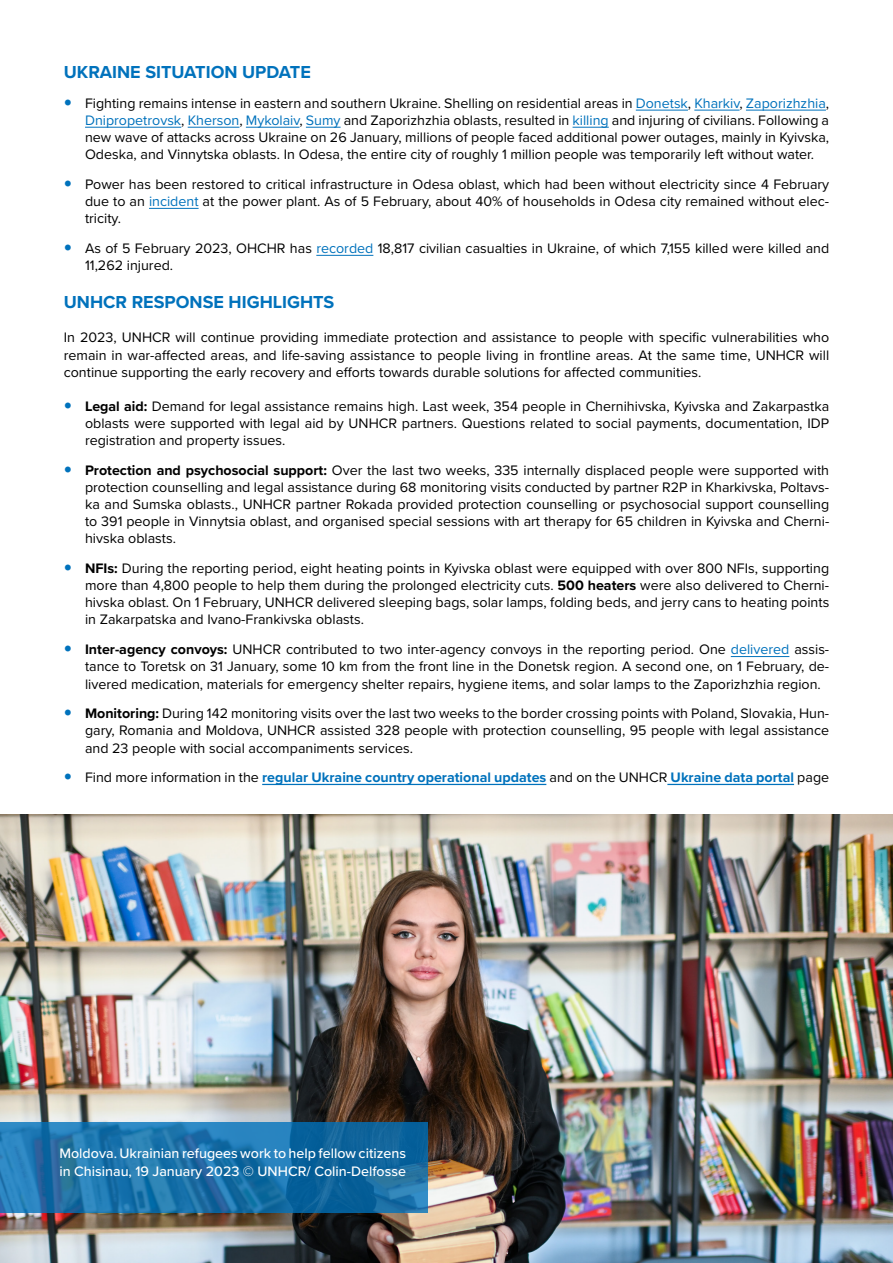
<style>
.page{position:relative;width:893px;height:1263px;background:#fff}
.page>*{position:absolute;margin:0;border:0;box-sizing:border-box;transform-origin:0 0}
.t1{font:700 18px "Proxima Nova";color:#0072bc}
.t2{font:14.25px/17.1px "Proxima Nova";color:#000;text-align:justify}
.t3{font:700 14.25px "Proxima Nova";color:#0072bc}
.t4{font:500 14.25px/17.1px "Proxima Nova";color:#fff}
.s1{color:#0072bc}
.s2{font-weight:700}
.s3{font-weight:400;color:#000}
</style>
<div class="page">
<hr style="left:636px;top:110px;width:52px;height:1px;background:#0072bc">
<hr style="left:694px;top:110px;width:45px;height:1px;background:#0072bc">
<hr style="left:746px;top:110px;width:80px;height:1px;background:#0072bc">
<hr style="left:85px;top:127px;width:96px;height:1px;background:#0072bc">
<hr style="left:188px;top:127px;width:51px;height:1px;background:#0072bc">
<hr style="left:246px;top:127px;width:53px;height:1px;background:#0072bc">
<hr style="left:306px;top:127px;width:35px;height:1px;background:#0072bc">
<hr style="left:573px;top:127px;width:36px;height:1px;background:#0072bc">
<hr style="left:149px;top:208px;width:50px;height:1px;background:#0072bc">
<hr style="left:316px;top:255px;width:57px;height:1px;background:#0072bc">
<hr style="left:731px;top:656px;width:58px;height:1px;background:#0072bc">
<hr style="left:262px;top:784px;width:284px;height:1px;background:#0072bc">
<hr style="left:667px;top:784px;width:127px;height:1px;background:#0072bc">
<img style="left:0;top:814px;width:893px;height:449px">
<svg style="left:0;top:1123px;width:427px;height:90px;background:#1a71a9"></svg>
<p class="t1" style="left:64px;top:59px;width:249px">UKRAINE SITUATION UPDATE</p>
<p class="t2" style="left:85px;top:94px;width:746px">Fighting remains intense in eastern and southern Ukraine. Shelling on residential areas in <span class="s1">Donetsk</span>, <span class="s1">Kharkiv</span>, <span class="s1">Zaporizhzhia</span>, <span class="s1">Dnipropetrovsk</span>, <span class="s1">Kherson</span>, <span class="s1">Mykolaiv</span>, <span class="s1">Sumy</span> and Zaporizhzhia oblasts, resulted in <span class="s1">killing</span> and injuring of civilians. Following a new wave of attacks across Ukraine on 26 January, millions of people faced additional power outages, mainly in Kyivska, Odeska, and Vinnytska oblasts. In Odesa, the entire city of roughly 1 million people was temporarily left without water.</p>
<p class="t2" style="left:85px;top:175px;width:746px">Power has been restored to critical infrastructure in Odesa oblast, which had been without electricity since 4 February due to an <span class="s1">incident</span> at the power plant. As of 5 February, about 40% of households in Odesa city remained without elec&shy;tricity.</p>
<p class="t2" style="left:85px;top:239px;width:746px">As of 5 February 2023, OHCHR has <span class="s1">recorded</span> 18,817 civilian casualties in Ukraine, of which 7,155 killed were killed and<br>11,262 injured.</p>
<p class="t1" style="left:64px;top:289px;width:272px">UNHCR RESPONSE HIGHLIGHTS</p>
<p class="t2" style="left:64px;top:328px;width:767px">In 2023, UNHCR will continue providing immediate protection and assistance to people with specific vulnerabilities who remain in war-affected areas, and life-saving assistance to people living in frontline areas. At the same time, UNHCR will continue supporting the early recovery and efforts towards durable solutions for affected communities.</p>
<p class="t2" style="left:85px;top:397px;width:746px"><span class="s2">Legal aid:</span> Demand for legal assistance remains high. Last week, 354 people in Chernihivska, Kyivska and Zakarpastka oblasts were supported with legal aid by UNHCR partners. Questions related to social payments, documentation, IDP registration and property issues.</p>
<p class="t2" style="left:85px;top:461px;width:746px"><span class="s2">Protection and psychosocial support:</span> Over the last two weeks, 335 internally displaced people were supported with protection counselling and legal assistance during 68 monitoring visits conducted by partner R2P in Kharkivska, Poltavs&shy;ka and Sumska oblasts., UNHCR partner Rokada provided protection counselling or psychosocial support counselling to 391 people in Vinnytsia oblast, and organised special sessions with art therapy for 65 children in Kyivska and Cherni&shy;hivska oblasts.</p>
<p class="t2" style="left:85px;top:559px;width:746px"><span class="s2">NFIs:</span> During the reporting period, eight heating points in Kyivska oblast were equipped with over 800 NFIs, supporting more than 4,800 people to help them during the prolonged electricity cuts. <span class="s2">500 heaters</span> were also delivered to Cherni&shy;hivska oblast. On 1 February, UNHCR delivered sleeping bags, solar lamps, folding beds, and jerry cans to heating points in Zakarpatska and Ivano-Frankivska oblasts.</p>
<p class="t2" style="left:85px;top:640px;width:746px"><span class="s2">Inter-agency convoys:</span> UNHCR contributed to two inter-agency convoys in the reporting period. One <span class="s1">delivered</span> assis&shy;tance to Toretsk on 31 January, some 10 km from the front line in the Donetsk region. A second one, on 1 February, de&shy;livered medication, materials for emergency shelter repairs, hygiene items, and solar lamps to the Zaporizhzhia region.</p>
<p class="t2" style="left:85px;top:704px;width:746px"><span class="s2">Monitoring:</span> During 142 monitoring visits over the last two weeks to the border crossing points with Poland, Slovakia, Hun&shy;gary, Romania and Moldova, UNHCR assisted 328 people with protection counselling, 95 people with legal assistance and 23 people with social accompaniments services.</p>
<p class="t3" style="left:85px;top:767px;width:746px"><span class="s3">Find more information in the</span> regular Ukraine country operational updates <span class="s3">and on the UNHCR</span> Ukraine data portal <span class="s3">page</span></p>
<p class="t4" style="left:59px;top:1144px;width:348px">Moldova. Ukrainian refugees work to help fellow citizens in Chisinau, 19 January 2023 © UNHCR/ Colin-Delfosse</p>
</div>
